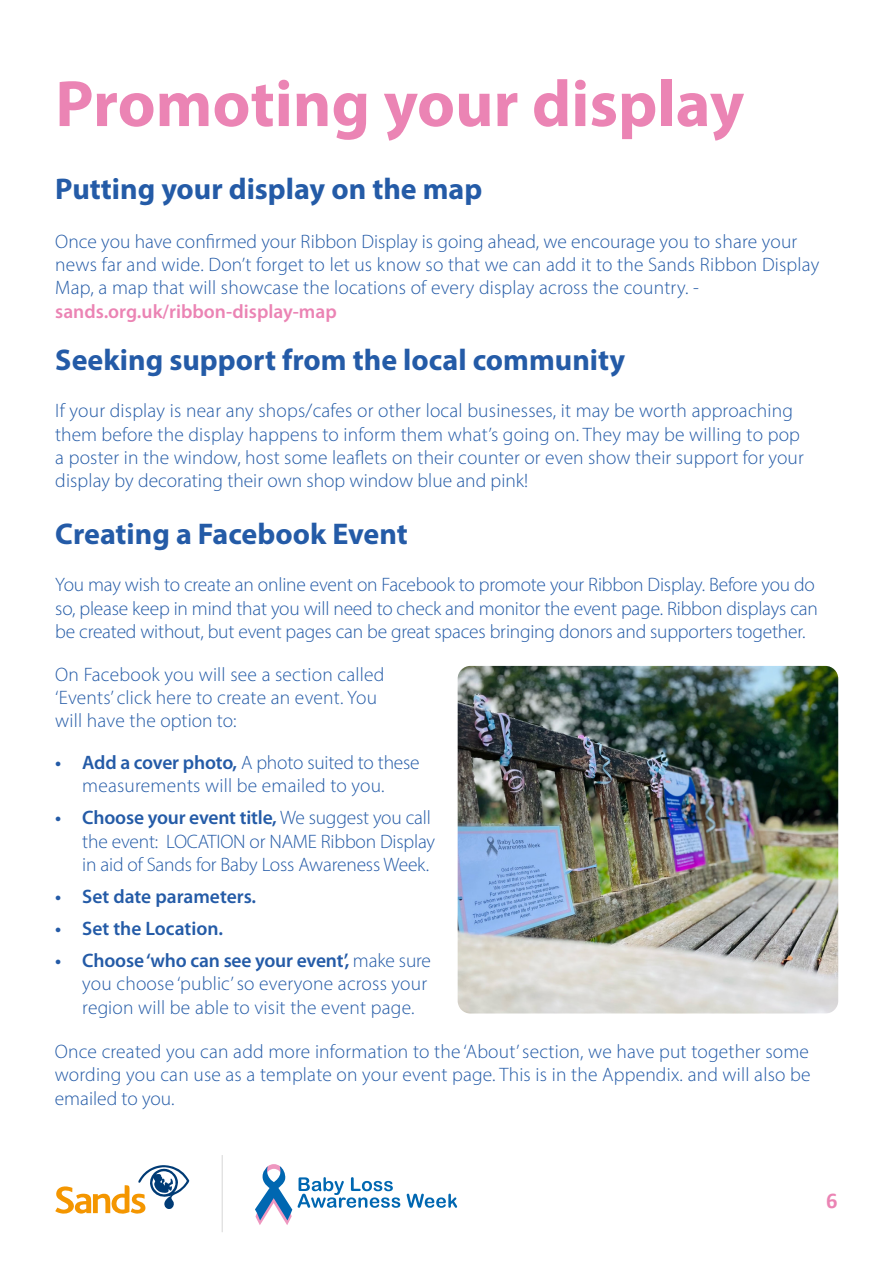
<style>
.page{position:relative;width:893px;height:1263px;background:#fff}
.page>*{position:absolute;margin:0;border:0;box-sizing:border-box;transform-origin:0 0}
.t1{font:700 66px "Myriad Pro";color:#eb84b4}
.t2{font:700 30px "Myriad Pro";color:#245ba7}
.t3{font:700 22.5px "Calibri";color:#eb84b4}
.t4{font:300 19.5px/23.4px "Myriad Pro";letter-spacing:.005em;color:#245ba7}
.t5{font:600 19.5px "Myriad Pro";color:#245ba7}
.t6{font:600 19.5px "Myriad Pro";color:#eb84b4}
.s1{font-weight:600}
</style>
<div class="page">
<svg style="left:255px;top:1164px;width:37px;height:61px"></svg>
<svg style="left:298px;top:1177px;width:102px;height:31px"></svg>
<svg style="left:407px;top:1194px;width:50px;height:14px"></svg>
<svg style="left:55px;top:1165px;width:134px;height:49px"></svg>
<hr style="left:222px;top:1155px;width:1px;height:77px;background:#ddd">
<img style="left:458px;top:666px;width:380px;height:347px">
<h1 class="t1" style="left:55px;top:61px;width:690px">Promoting your display</h1>
<h2 class="t2" style="left:55px;top:169px;width:429px">Putting your display on the map</h2>
<p class="t4" style="left:55px;top:229px;width:766px">Once you have confirmed your Ribbon Display is going ahead, we encourage you to share your news far and wide. Don’t forget to let us know so that we can add it to the Sands Ribbon Display<br>Map, a map that will showcase the locations of every display across the country. -</p>
<p class="t6" style="left:55px;top:299px;width:283px">sands.org.uk/ribbon-display-map</p>
<h2 class="t2" style="left:55px;top:341px;width:571px">Seeking support from the local community</h2>
<p class="t4" style="left:55px;top:399px;width:750px">If your display is near any shops/cafes or other local businesses, it may be worth approaching them before the display happens to inform them what’s going on. They may be willing to pop a poster in the window, host some leaflets on their counter or even show their support for your display by decorating their own shop window blue and pink!</p>
<h2 class="t2" style="left:55px;top:515px;width:354px">Creating a Facebook Event</h2>
<p class="t4" style="left:55px;top:573px;width:764px">You may wish to create an online event on Facebook to promote your Ribbon Display. Before you do so, please keep in mind that you will need to check and monitor the event page. Ribbon displays can be created without, but event pages can be great spaces bringing donors and supporters together.</p>
<p class="t4" style="left:55px;top:662px;width:331px">On Facebook you will see a section called ‘Events’ click here to create an event. You will have the option to:</p>
<p class="t4" style="left:55px;top:750px;width:366px;text-align:center"><span class="s1">• Add a cover photo,</span> A photo suited to these measurements will be emailed to you.</p>
<p class="t4" style="left:82px;top:806px;width:354px;text-indent:-27px"><span class="s1">• Choose your event title,</span> We suggest you call the event: LOCATION or NAME Ribbon Display in aid of Sands for Baby Loss Awareness Week.</p>
<p class="t5" style="left:55px;top:884px;width:202px">• Set date parameters.</p>
<p class="t5" style="left:55px;top:916px;width:169px">• Set the Location.</p>
<p class="t4" style="left:82px;top:948px;width:350px;text-indent:-27px"><span class="s1">• Choose ‘who can see your event’,</span> make sure you choose ‘public’ so everyone across your region will be able to visit the event page.</p>
<p class="t4" style="left:55px;top:1039px;width:757px;text-align:justify">Once created you can add more information to the ‘About’ section, we have put together some wording you can use as a template on your event page. This is in the Appendix. and will also be emailed to you.</p>
<p class="t3" style="left:826px;top:1186px;width:13px">6</p>
</div>
